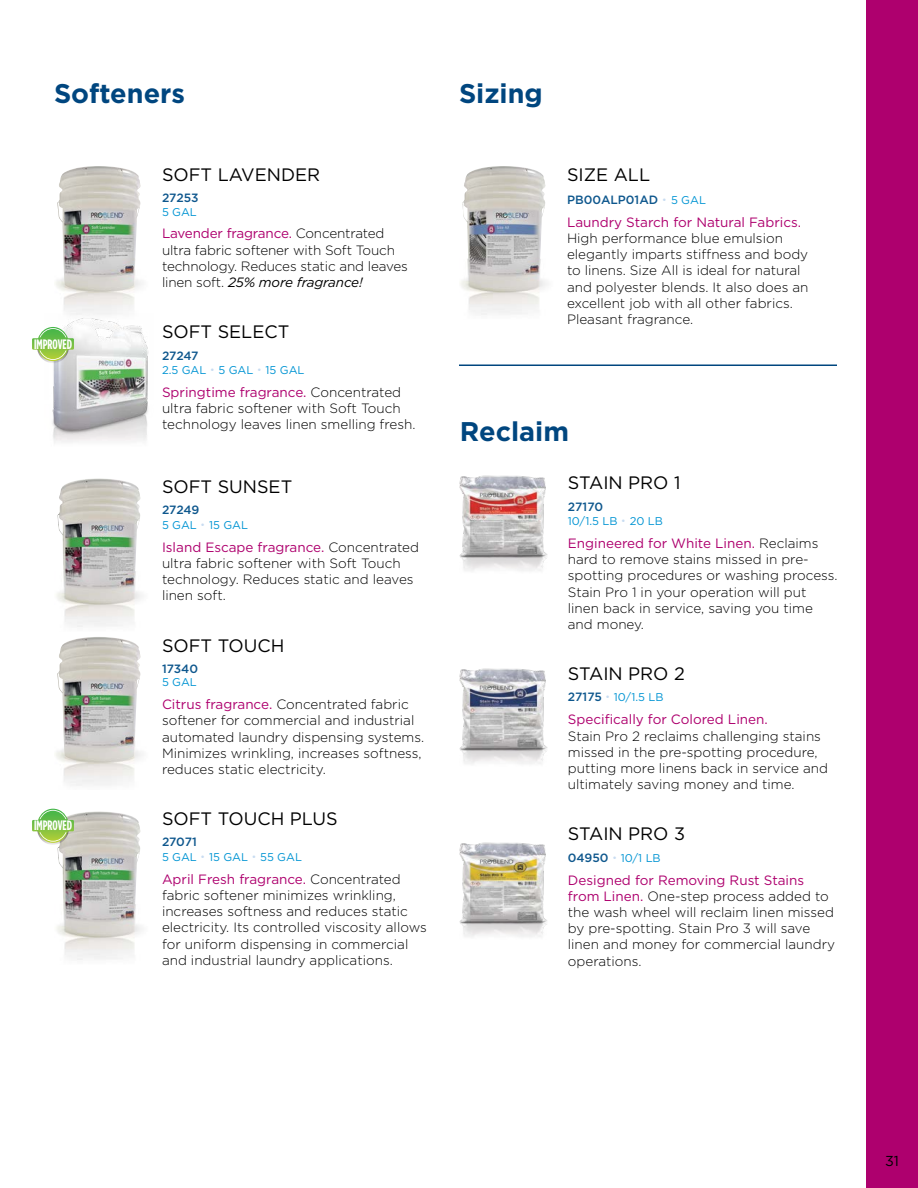
<style>
.page{position:relative;width:918px;height:1188px;background:#fff}
.page>*{position:absolute;margin:0;border:0;box-sizing:border-box;transform-origin:0 0}
.t1{font:700 27px "Gotham";color:#00467f}
.t2{font:18px "Gotham";color:#000}
.t3{font:14.4px "Gotham";color:#000}
.t4{font:700 13.65px "Gotham Condensed";letter-spacing:-.005em;color:#fff;scale:.93 1}
.t5{font:300 13.5px/16.2px "Gotham";color:#000}
.t6{font:13.5px "Gotham";color:#ae006e}
.t7{font:500 12px "Gotham";letter-spacing:-.005em;color:#0e578d}
.t8{font:11.25px "Gotham";color:#0194d3}
.s1{font-weight:400;color:#ae006e}
.s2{font-weight:400;font-style:italic}
.s3{font-weight:100;font-size:12px;color:#c8dcf1}
.s4{font-weight:100;color:#c8dcf1}
.s5{font-weight:400;font-size:11.25px;color:#0194d3}
.s6{font-weight:500;font-size:12px;color:#0e578d}
</style>
<div class="page">
<div style="left:866px;top:0;width:52px;height:1188px;background:#ae006e"></div>
<hr style="left:459px;top:364px;width:378px;height:2px;background:#00467f">
<img style="left:460px;top:166px;width:87px;height:149px">
<img style="left:460px;top:476px;width:88px;height:95px">
<img style="left:460px;top:668px;width:88px;height:96px">
<img style="left:460px;top:842px;width:87px;height:95px">
<img style="left:56px;top:811px;width:86px;height:149px">
<img style="left:57px;top:637px;width:85px;height:126px">
<img style="left:57px;top:166px;width:85px;height:126px">
<img style="left:56px;top:478px;width:86px;height:149px">
<img style="left:48px;top:314px;width:101px;height:129px">
<svg style="left:37px;top:331px;width:32px;height:32px"></svg>
<svg style="left:32px;top:327px;width:42px;height:34px"></svg>
<svg style="left:37px;top:812px;width:32px;height:33px"></svg>
<svg style="left:32px;top:809px;width:42px;height:34px"></svg>
<h1 class="t1" style="left:54px;top:75px;width:133px">Softeners</h1>
<p class="t4" style="left:34px;top:336px;width:42px">IMPROVED</p>
<p class="t4" style="left:34px;top:818px;width:42px">IMPROVED</p>
<h2 class="t2" style="left:162px;top:163px;width:160px">SOFT LAVENDER</h2>
<p class="t7" style="left:162px;top:190px;width:38px">27253</p>
<p class="t8" style="left:162px;top:204px;width:36px">5 GAL</p>
<p class="t5" style="left:162px;top:225px;width:247px"><span class="s1">Lavender fragrance.</span> Concentrated ultra fabric softener with Soft Touch technology. Reduces static and leaves linen soft. <span class="s2">25% more fragrance!</span></p>
<h2 class="t2" style="left:162px;top:321px;width:129px">SOFT SELECT</h2>
<p class="t7" style="left:162px;top:347px;width:38px">27247</p>
<p class="t8" style="left:162px;top:363px;width:144px">2.5 GAL <span class="s3">•</span> 5 GAL <span class="s3">•</span> 15 GAL</p>
<p class="t5" style="left:162px;top:384px;width:255px"><span class="s1">Springtime fragrance.</span> Concentrated ultra fabric softener with Soft Touch technology leaves linen smelling fresh.</p>
<h2 class="t2" style="left:162px;top:475px;width:132px">SOFT SUNSET</h2>
<p class="t7" style="left:162px;top:502px;width:39px">27249</p>
<p class="t8" style="left:162px;top:518px;width:88px">5 GAL <span class="s3">•</span> 15 GAL</p>
<p class="t5" style="left:162px;top:538px;width:259px"><span class="s1">Island Escape fragrance.</span> Concentrated ultra fabric softener with Soft Touch technology. Reduces static and leaves linen soft.</p>
<h2 class="t2" style="left:162px;top:634px;width:124px">SOFT TOUCH</h2>
<p class="t7" style="left:162px;top:661px;width:38px">17340</p>
<p class="t8" style="left:162px;top:675px;width:36px">5 GAL</p>
<p class="t5" style="left:162px;top:696px;width:264px"><span class="s1">Citrus fragrance.</span> Concentrated fabric softener for commercial and industrial automated laundry dispensing systems.<br>Minimizes wrinkling, increases softness, reduces static electricity.</p>
<h2 class="t2" style="left:162px;top:807px;width:177px">SOFT TOUCH PLUS</h2>
<p class="t7" style="left:162px;top:834px;width:36px">27071</p>
<p class="t8" style="left:162px;top:850px;width:141px">5 GAL <span class="s3">•</span> 15 GAL <span class="s3">•</span> 55 GAL</p>
<p class="t5" style="left:162px;top:871px;width:266px"><span class="s1">April Fresh fragrance.</span> Concentrated fabric softener minimizes wrinkling, increases softness and reduces static electricity. Its controlled viscosity allows for uniform dispensing in commercial and industrial laundry applications.</p>
<h1 class="t1" style="left:459px;top:75px;width:85px">Sizing</h1>
<h2 class="t2" style="left:567px;top:163px;width:85px">SIZE ALL</h2>
<p class="t7" style="left:567px;top:192px;width:140px">PB00ALP01AD <span class="s4">•</span> <span class="s5">5 GAL</span></p>
<p class="t6" style="left:567px;top:213px;width:236px">Laundry Starch for Natural Fabrics.</p>
<p class="t5" style="left:567px;top:230px;width:243px">High performance blue emulsion elegantly imparts stiffness and body to linens. Size All is ideal for natural and polyester blends. It also does an excellent job with all other fabrics.<br>Pleasant fragrance.</p>
<h1 class="t1" style="left:460px;top:413px;width:111px">Reclaim</h1>
<h2 class="t2" style="left:568px;top:472px;width:114px">STAIN PRO 1</h2>
<p class="t7" style="left:568px;top:499px;width:37px">27170</p>
<p class="t8" style="left:568px;top:514px;width:97px">10/1.5 LB <span class="s3">•</span> 20 LB</p>
<p class="t5" style="left:568px;top:535px;width:271px"><span class="s1">Engineered for White Linen.</span> Reclaims hard to remove stains missed in pre&shy;spotting procedures or washing process.<br>Stain Pro 1 in your operation will put linen back in service, saving you time and money.</p>
<h2 class="t2" style="left:568px;top:662px;width:118px">STAIN PRO 2</h2>
<p class="t8" style="left:568px;top:690px;width:97px"><span class="s6">27175</span> <span class="s3">•</span> 10/1.5 LB</p>
<p class="t6" style="left:568px;top:711px;width:201px">Specifically for Colored Linen.</p>
<p class="t5" style="left:568px;top:727px;width:262px">Stain Pro 2 reclaims challenging stains missed in the pre-spotting procedure, putting more linens back in service and ultimately saving money and time.</p>
<h2 class="t2" style="left:568px;top:823px;width:119px">STAIN PRO 3</h2>
<p class="t8" style="left:568px;top:850px;width:94px"><span class="s6">04950</span> <span class="s3">•</span> 10/1 LB</p>
<p class="t5" style="left:568px;top:871px;width:269px"><span class="s1">Designed for Removing Rust Stains from Linen.</span> One-step process added to the wash wheel will reclaim linen missed by pre-spotting. Stain Pro 3 will save linen and money for commercial laundry operations.</p>
<p class="t3" style="left:885px;top:1151px;width:15px">31</p>
</div>
